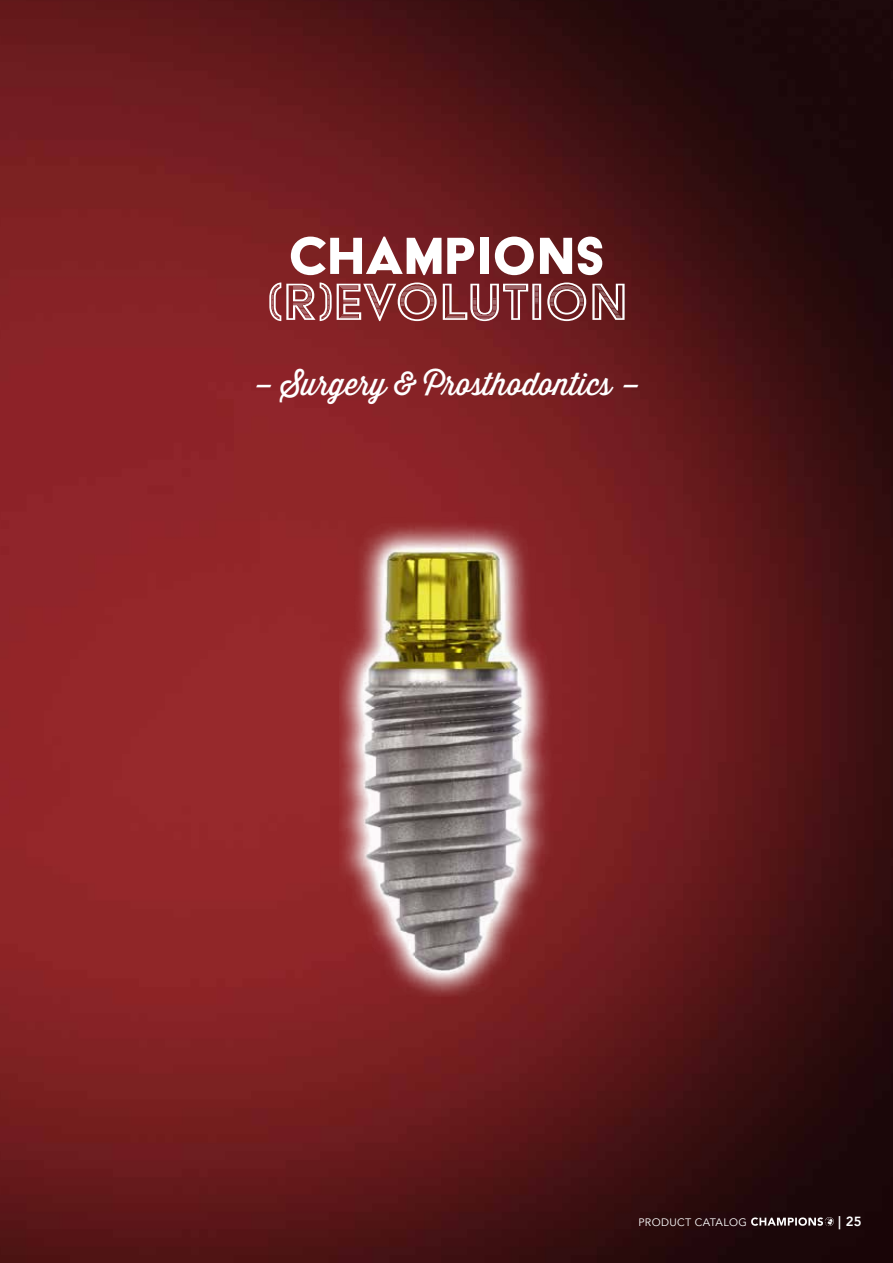
<style>
.page{position:relative;width:893px;height:1263px;background:#fff}
.page>*{position:absolute;margin:0;border:0;box-sizing:border-box;transform-origin:0 0}
.t1{font:60.3px "Acier BAT Text Gris";color:#fff}
.t2{font:60.3px "Acier BAT Text Solid";color:#fff}
.t3{font:31.05px "Thirsty Script";color:#fff}
.t4{font:800 13.2px "Avenir";color:#fff}
.t5{font:10.8px "Avenir";letter-spacing:.03em;color:#fff}
</style>
<div class="page">
<img style="left:0;top:0;width:893px;height:1263px">
<svg style="left:751px;top:1217px;width:83px;height:9px"></svg>
<img style="left:340px;top:508px;width:213px;height:488px">
<h1 class="t2" style="left:288px;top:224px;width:319px">CHAMPIONS</h1>
<h1 class="t1" style="left:265px;top:270px;width:363px">(R)EVOLUTION</h1>
<p class="t3" style="left:252px;top:362px;width:390px">– Surgery &amp; Prosthodontics –</p>
<p class="t5" style="left:638px;top:1215px;width:110px">PRODUCT CATALOG</p>
<p class="t4" style="left:838px;top:1211px;width:25px">| 25</p>
</div>
